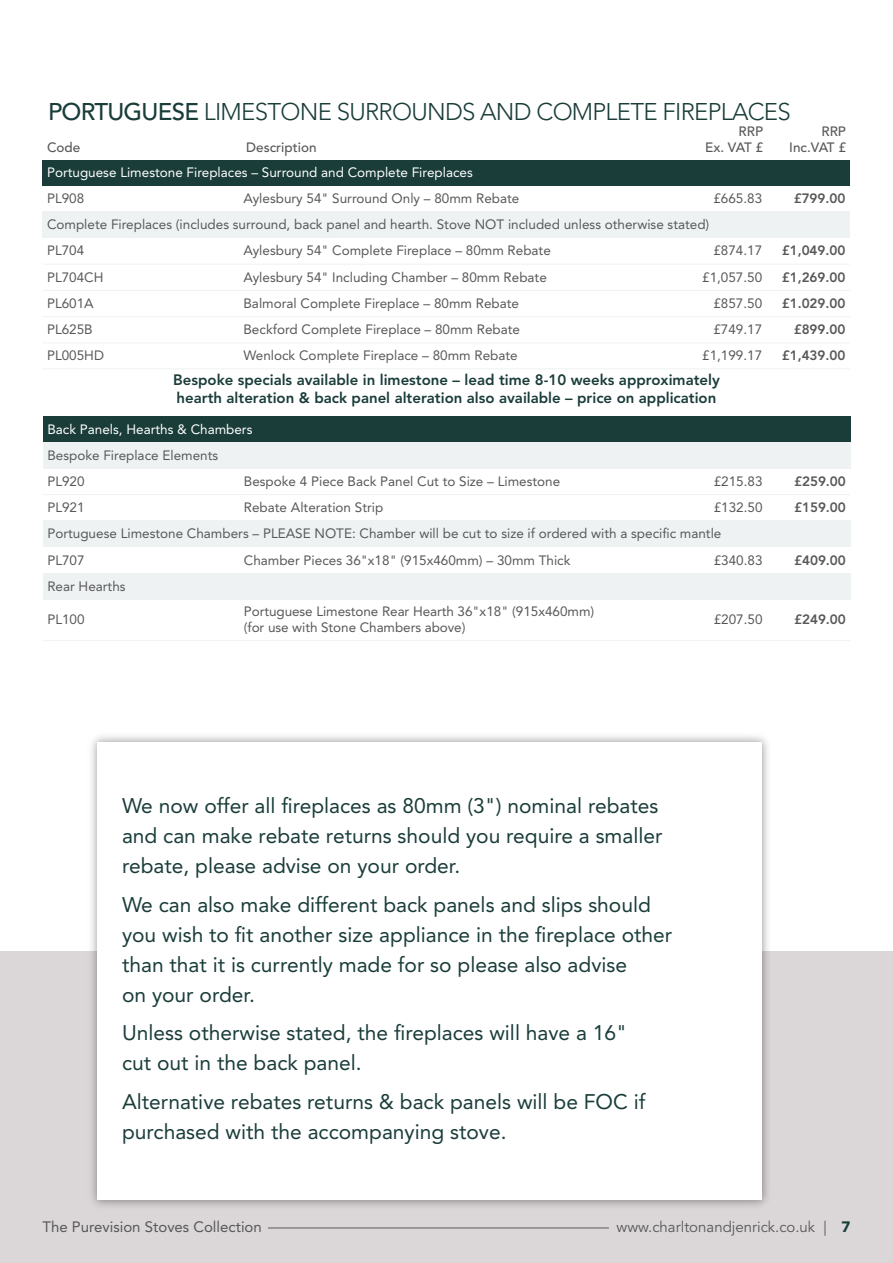
<style>
.page{position:relative;width:893px;height:1263px;background:#fff}
.page>*{position:absolute;margin:0;border:0;box-sizing:border-box;transform-origin:0 0}
.t1{font:300 24px "Avenir LT Std";letter-spacing:-.03em;color:#1a3d3a}
.t2{font:21px/30px "Avenir LT Std";color:#1a3d3a}
.t3{font:800 15px/18px "Avenir LT Std";color:#1a3d3a}
.t4{font:15px "Avenir LT Std";color:#57585a}
.t5{font:15px "Avenir LT Std";color:#57585a}
.t6{font:13.5px/26.1px "Avenir LT Std";color:#57585a}
.t7{font:13.5px "Avenir LT Std";color:#fff}
.t8{font:800 13.5px "Avenir LT Std";color:#57585a}
.t9{font:500 13.5px/16.2px "Avenir LT Std";color:#57585a;text-align:right}
.s1{font-weight:500}
.s2{font-weight:900;color:#1a3d3a}
</style>
<div class="page">
<div style="left:0;top:951px;width:893px;height:312px;background:#dbd6d8"></div>
<div style="left:43px;top:416px;width:807px;height:26px;background:#1a3d3a"></div>
<div style="left:43px;top:442px;width:807px;height:26px;background:#eff2f3"></div>
<div style="left:43px;top:521px;width:807px;height:26px;background:#eff2f3"></div>
<div style="left:43px;top:573px;width:807px;height:27px;background:#eff2f3"></div>
<hr style="left:43px;top:494px;width:807px;height:1px;background:#eff2f3">
<hr style="left:43px;top:640px;width:807px;height:1px;background:#eff2f3">
<div style="left:43px;top:160px;width:807px;height:25px;background:#1a3d3a"></div>
<div style="left:43px;top:212px;width:807px;height:26px;background:#eff2f3"></div>
<hr style="left:43px;top:264px;width:807px;height:1px;background:#eff2f3">
<hr style="left:43px;top:290px;width:807px;height:1px;background:#eff2f3">
<hr style="left:43px;top:316px;width:807px;height:1px;background:#eff2f3">
<hr style="left:43px;top:343px;width:807px;height:1px;background:#eff2f3">
<hr style="left:43px;top:368px;width:807px;height:1px;background:#eff2f3">
<img style="left:91px;top:736px;width:677px;height:470px">
<div style="left:97px;top:742px;width:664px;height:457px;background:#fff"></div>
<hr style="left:268px;top:1227px;width:341px;height:1px;background:#57585a">
<h1 class="t1" style="left:48px;top:98px;width:744px"><span class="s1">PORTUGUESE</span> LIMESTONE SURROUNDS AND COMPLETE FIREPLACES</h1>
<p class="t9" style="left:47px;top:141px;width:35px">Code</p>
<p class="t9" style="left:246px;top:141px;width:72px">Description</p>
<p class="t9" style="left:705px;top:125px;width:59px">RRP<br>Ex. VAT £</p>
<p class="t9" style="left:789px;top:125px;width:58px">RRP<br>Inc.VAT £</p>
<p class="t7" style="left:47px;top:167px;width:427px">Portuguese Limestone Fireplaces – Surround and Complete Fireplaces</p>
<p class="t6" style="left:47px;top:186px;width:39px">PL908</p>
<p class="t6" style="left:243px;top:186px;width:277px">Aylesbury 54" Surround Only – 80mm Rebate</p>
<p class="t6" style="left:713px;top:186px;width:50px">£665.83</p>
<p class="t8" style="left:794px;top:193px;width:53px">£799.00</p>
<p class="t6" style="left:47px;top:213px;width:664px">Complete Fireplaces (includes surround, back panel and hearth. Stove NOT included unless otherwise stated)<br>PL704</p>
<p class="t6" style="left:243px;top:239px;width:309px">Aylesbury 54" Complete Fireplace – 80mm Rebate</p>
<p class="t6" style="left:713px;top:239px;width:50px">£874.17</p>
<p class="t8" style="left:782px;top:245px;width:65px">£1,049.00</p>
<p class="t6" style="left:47px;top:265px;width:58px">PL704CH</p>
<p class="t6" style="left:243px;top:265px;width:305px">Aylesbury 54" Including Chamber – 80mm Rebate</p>
<p class="t6" style="left:702px;top:265px;width:62px">£1,057.50</p>
<p class="t8" style="left:782px;top:271px;width:65px">£1,269.00</p>
<p class="t6" style="left:47px;top:291px;width:48px">PL601A</p>
<p class="t6" style="left:243px;top:291px;width:277px">Balmoral Complete Fireplace – 80mm Rebate</p>
<p class="t6" style="left:713px;top:291px;width:50px">£857.50</p>
<p class="t8" style="left:782px;top:298px;width:65px">£1.029.00</p>
<p class="t6" style="left:47px;top:318px;width:47px">PL625B</p>
<p class="t6" style="left:243px;top:318px;width:278px">Beckford Complete Fireplace – 80mm Rebate</p>
<p class="t6" style="left:713px;top:318px;width:50px">£749.17</p>
<p class="t8" style="left:794px;top:324px;width:53px">£899.00</p>
<p class="t6" style="left:47px;top:344px;width:59px">PL005HD</p>
<p class="t6" style="left:243px;top:344px;width:276px">Wenlock Complete Fireplace – 80mm Rebate</p>
<p class="t6" style="left:702px;top:344px;width:62px">£1,199.17</p>
<p class="t8" style="left:782px;top:350px;width:65px">£1,439.00</p>
<p class="t3" style="left:173px;top:372px;width:548px">Bespoke specials available in limestone – lead time 8-10 weeks approximately hearth alteration &amp; back panel alteration also available – price on application</p>
<p class="t7" style="left:47px;top:423px;width:207px">Back Panels, Hearths &amp; Chambers</p>
<p class="t6" style="left:47px;top:443px;width:172px">Bespoke Fireplace Elements<br>PL920</p>
<p class="t6" style="left:244px;top:469px;width:318px">Bespoke 4 Piece Back Panel Cut to Size – Limestone</p>
<p class="t6" style="left:714px;top:469px;width:50px">£215.83</p>
<p class="t8" style="left:794px;top:475px;width:53px">£259.00</p>
<p class="t6" style="left:47px;top:496px;width:39px">PL921</p>
<p class="t6" style="left:244px;top:496px;width:141px">Rebate Alteration Strip</p>
<p class="t6" style="left:714px;top:496px;width:50px">£132.50</p>
<p class="t8" style="left:794px;top:502px;width:53px">£159.00</p>
<p class="t6" style="left:47px;top:522px;width:676px">Portuguese Limestone Chambers – PLEASE NOTE: Chamber will be cut to size if ordered with a specific mantle<br>PL707</p>
<p class="t6" style="left:244px;top:548px;width:328px">Chamber Pieces 36"x18" (915x460mm) – 30mm Thick</p>
<p class="t6" style="left:714px;top:548px;width:50px">£340.83</p>
<p class="t8" style="left:794px;top:554px;width:53px">£409.00</p>
<p class="t6" style="left:47px;top:574px;width:80px">Rear Hearths</p>
<p class="t6" style="left:47px;top:608px;width:39px">PL100</p>
<p class="t6" style="left:244px;top:605px;width:352px;line-height:16.2px">Portuguese Limestone Rear Hearth 36"x18" (915x460mm) (for use with Stone Chambers above)</p>
<p class="t6" style="left:714px;top:608px;width:50px">£207.50</p>
<p class="t8" style="left:794px;top:614px;width:53px">£249.00</p>
<h2 class="t2" style="left:122px;top:793px;width:542px">We now offer all fireplaces as 80mm (3") nominal rebates and can make rebate returns should you require a smaller rebate, please advise on your order.</h2>
<h2 class="t2" style="left:122px;top:891px;width:552px">We can also make different back panels and slips should you wish to fit another size appliance in the fireplace other than that it is currently made for so please also advise<br>on your order.</h2>
<h2 class="t2" style="left:122px;top:1020px;width:507px">Unless otherwise stated, the fireplaces will have a 16" cut out in the back panel.</h2>
<h2 class="t2" style="left:122px;top:1088px;width:525px">Alternative rebates returns &amp; back panels will be FOC if purchased with the accompanying stove.</h2>
<p class="t5" style="left:43px;top:1220px;width:221px">The Purevision Stoves Collection</p>
<p class="t4" style="left:617px;top:1220px;width:235px">www.charltonandjenrick.co.uk | <span class="s2">7</span></p>
</div>
